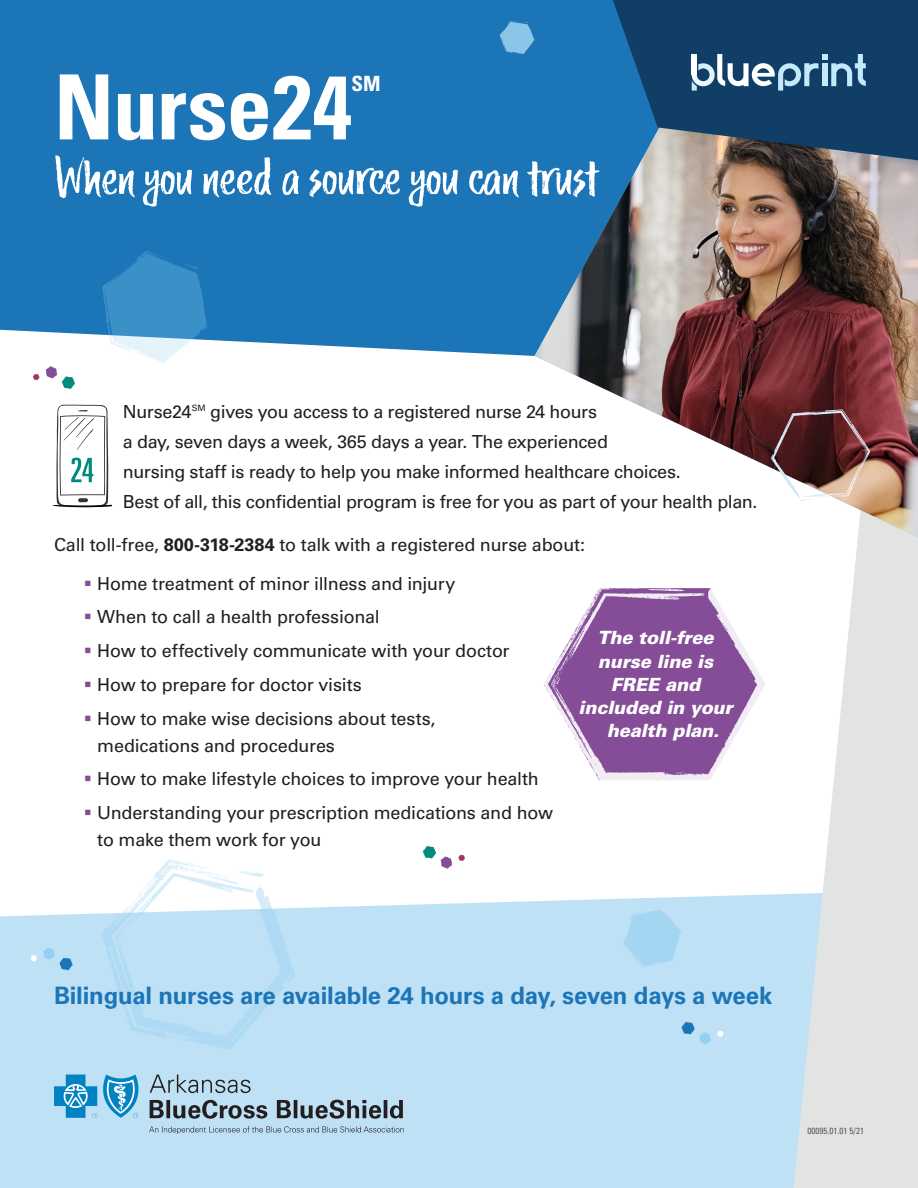
<style>
.page{position:relative;width:918px;height:1188px;background:#fff}
.page>*{position:absolute;margin:0;border:0;box-sizing:border-box;transform-origin:0 0}
.Heading_1_-_Main_Tit{font:700 condensed 90px "Univers LT Std";letter-spacing:-.005em;color:#fff}
.t1{font:48px "Trailmade";letter-spacing:-.01em;color:#fff;scale:1.3 1}
.Body_Text{font:700 24px "Univers LT Std";letter-spacing:-.01em;color:#1c75b7}
.Heading_1_-_Main_Tit-2{font:700 condensed 21px "Univers LT Std";color:#fff}
.UL{font:italic 900 18.3px/23.2px "Univers LT Std";letter-spacing:-.01em;color:#fff}
.UL-2{font:18px/27px "Univers LT Std";letter-spacing:-.015em;color:#231f20}
.Body_Text-2{font:18px/30px "Univers LT Std";letter-spacing:-.02em;color:#231f20}
.t2{font:condensed 9px "Univers LT Std";color:#231f20}
.s1{font-weight:700}
.s2{color:#854d98}
</style>
<div class="page">
<svg style="left:46px;top:366px;width:29px;height:23px"></svg>
<svg style="left:33px;top:374px;width:7px;height:6px"></svg>
<div style="left:0;top:894px;width:793px;height:294px;background:#bfe1f6"></div>
<svg style="left:54px;top:1074px;width:349px;height:45px;background:#91b8ce"></svg>
<svg style="left:149px;top:1126px;width:255px;height:8px;background:#a5c1d3"></svg>
<svg style="left:793px;top:537px;width:125px;height:651px;fill:#e2e3e3"></svg>
<div style="left:0;top:0;width:613px;height:356px;background:#1c75b7"></div>
<img style="left:535px;top:122px;width:383px;height:415px">
<svg style="left:613px;top:0;width:305px;height:160px;background:#1e4a70"></svg>
<svg style="left:692px;top:54px;width:174px;height:37px;background:#557b98"></svg>
<div style="left:692px;top:54px;width:5px;height:21px;background:#fff"></div>
<svg style="left:43px;top:947px;width:30px;height:23px"></svg>
<svg style="left:31px;top:955px;width:6px;height:7px"></svg>
<svg style="left:681px;top:1022px;width:30px;height:23px"></svg>
<svg style="left:717px;top:1031px;width:7px;height:6px"></svg>
<svg style="left:52px;top:405px;width:60px;height:102px"></svg>
<svg style="left:78px;top:498px;width:10px;height:4px"></svg>
<svg style="left:544px;top:588px;width:221px;height:193px;fill:#854d98"></svg>
<svg style="left:423px;top:846px;width:29px;height:23px"></svg>
<svg style="left:458px;top:855px;width:7px;height:6px"></svg>
<svg style="left:102px;top:859px;width:194px;height:191px"></svg>
<svg style="left:102px;top:251px;width:106px;height:112px;background:#5fa2d0"></svg>
<svg style="left:500px;top:21px;width:35px;height:33px"></svg>
<svg style="left:771px;top:409px;width:99px;height:92px;background:#7d5856"></svg>
<svg style="left:623px;top:907px;width:58px;height:60px;background:#acd9f3"></svg>
<p class="Heading_1_-_Main_Tit" style="left:54px;top:52px;width:300px">Nurse24</p>
<p class="Heading_1_-_Main_Tit-2" style="left:351px;top:71px;width:31px">SM</p>
<p class="t1" style="left:54px;top:147px;width:420px">When you need a source you can trust</p>
<p class="Body_Text-2" style="left:123px;top:396px;width:636px">Nurse24<sup>SM</sup> gives you access to a registered nurse 24 hours<br>a day, seven days a week, 365 days a year. The experienced<br>nursing staff is ready to help you make informed healthcare choices.<br>Best of all, this confidential program is free for you as part of your health plan.</p>
<p class="Body_Text-2" style="left:54px;top:530px;width:533px">Call toll-free, <span class="s1">800-318-2384</span> to talk with a registered nurse about:</p>
<p class="UL-2" style="left:84px;top:570px;width:373px"><span class="s2">▪</span> Home treatment of minor illness and injury</p>
<p class="UL-2" style="left:84px;top:603px;width:298px"><span class="s2">▪</span> When to call a health professional</p>
<p class="UL-2" style="left:84px;top:637px;width:427px"><span class="s2">▪</span> How to effectively communicate with your doctor</p>
<p class="UL-2" style="left:84px;top:671px;width:279px"><span class="s2">▪</span> How to prepare for doctor visits</p>
<p class="UL-2" style="left:97px;top:705px;width:340px;text-indent:-13px"><span class="s2">▪</span> How to make wise decisions about tests, medications and procedures</p>
<p class="UL-2" style="left:84px;top:765px;width:457px"><span class="s2">▪</span> How to make lifestyle choices to improve your health</p>
<p class="UL-2" style="left:97px;top:799px;width:457px;text-indent:-13px"><span class="s2">▪</span> Understanding your prescription medications and how to make them work for you</p>
<p class="UL" style="left:598px;top:626px;width:118px">The toll-free</p>
<p class="UL" style="left:598px;top:649px;width:117px">nurse line is</p>
<p class="UL" style="left:611px;top:673px;width:91px">FREE and</p>
<p class="UL" style="left:607px;top:696px;width:127px;text-indent:-28px">included in your health plan.</p>
<p class="Body_Text" style="left:54px;top:981px;width:720px">Bilingual nurses are available 24 hours a day, seven days a week</p>
<p class="t2" style="left:808px;top:1125px;width:58px">00095.01.01 5/21</p>
</div>
